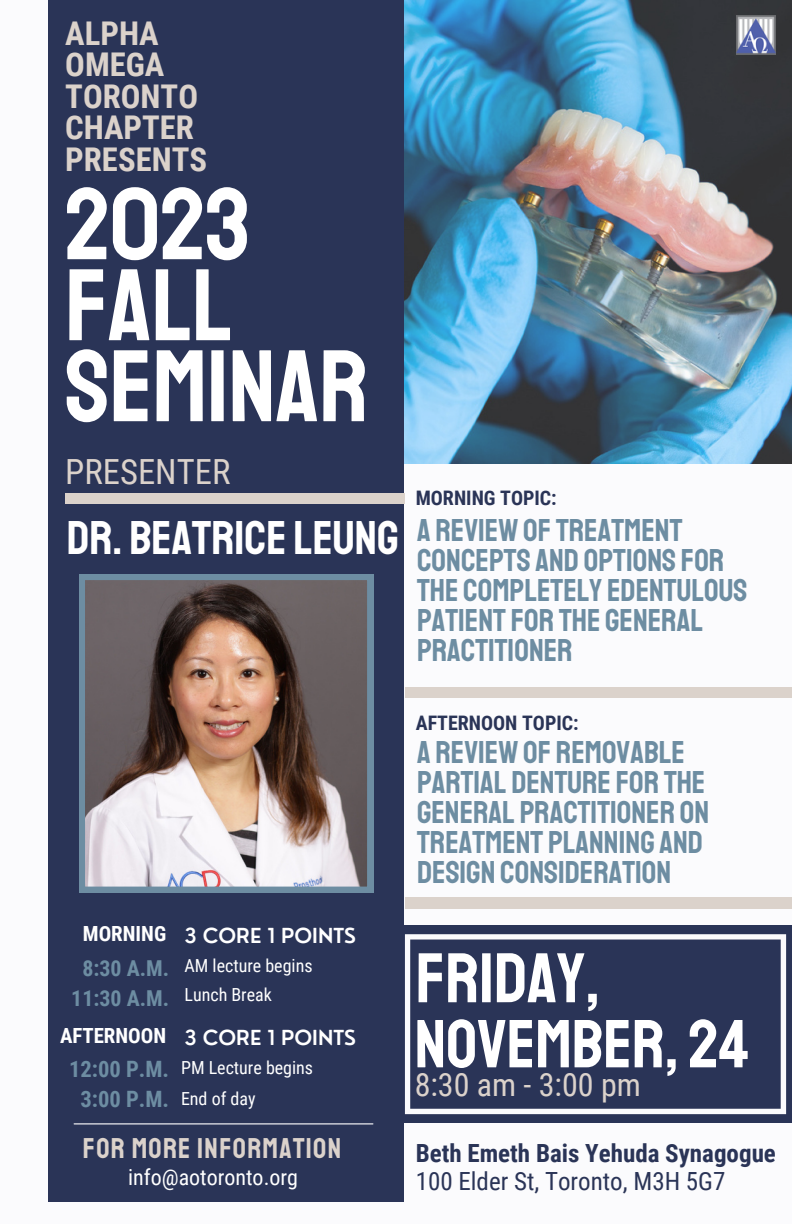
<style>
.page{position:relative;width:792px;height:1224px;background:#fbfbfd}
.page>*{position:absolute;margin:0;border:0;box-sizing:border-box;transform-origin:0 0}
.t1{font:101.8px/81px "Staatliches";color:#fff}
.t2{font:70.4px "Staatliches";color:#fff}
.t3{font:68px "Staatliches";color:#fff}
.t4{font:48px "Staatliches";color:#fff}
.t5{font:34.6px "Roboto Condensed";color:#dbd2cb}
.t6{font:700 32.6px/31.6px "Roboto Condensed";color:#dbd2cb}
.t7{font:32px/30px "Staatliches";color:#6d8da2}
.t8{font:32px "Roboto Condensed";color:#dbd2cb}
.t9{font:29px "Staatliches";letter-spacing:.045em;color:#dbd2cb}
.t10{font:700 25px "Roboto Condensed";color:#2a3457}
.t11{font:25px "Roboto Condensed";color:#2a3457}
.t12{font:700 22.6px/30px "Roboto Condensed";color:#6d8da2;text-align:center}
.t13{font:22px "Roboto Condensed";color:#fff}
.t14{font:700 22px/30px "Roboto Condensed";color:#6d8da2;text-align:center}
.t15{font:700 20.8px "Roboto Condensed";color:#fff}
.t16{font:600 20.2px "Nourd";color:#fff}
.t17{font:700 20px "Roboto Condensed";color:#2a3457}
.t18{font:18px "Roboto Condensed";color:#fff}
</style>
<div class="page">
<div style="left:60px;top:925px;width:732px;height:198px;background:#2a3457"></div>
<img style="left:404px;top:0;width:388px;height:464px">
<div style="left:49px;top:0;width:355px;height:1212px;background:#2a3457"></div>
<svg style="left:405px;top:934px;width:381px;height:180px"></svg>
<svg style="left:373px;top:681px;width:1px;height:32px"></svg>
<img style="left:736px;top:16px;width:39px;height:39px">
<hr style="left:74px;top:1123px;width:299px;height:2px;background:#fff">
<div style="left:66px;top:493px;width:228px;height:11px;background:#dbd2cb"></div>
<div style="left:177px;top:493px;width:228px;height:11px;background:#dbd2cb"></div>
<div style="left:405px;top:687px;width:228px;height:11px;background:#dbd2cb"></div>
<div style="left:611px;top:687px;width:181px;height:11px;background:#dbd2cb"></div>
<div style="left:405px;top:898px;width:228px;height:10px;background:#dbd2cb"></div>
<div style="left:611px;top:898px;width:181px;height:10px;background:#dbd2cb"></div>
<svg style="left:79px;top:574px;width:294px;height:318px;background:#90827f"></svg>
<p class="t6" style="left:65px;top:18px;width:143px">ALPHA<br>OMEGA<br>TORONTO<br>CHAPTER<br>PRESENTS</p>
<p class="t1" style="left:65px;top:186px;width:186px">2023</p>
<p class="t1" style="left:65px;top:267px;width:305px">FALL<br>SEMINAR</p>
<p class="t5" style="left:65px;top:452px;width:167px">PRESENTER</p>
<p class="t17" style="left:416px;top:486px;width:143px">MORNING TOPIC:</p>
<p class="t4" style="left:67px;top:508px;width:334px">DR. BEATRICE LEUNG</p>
<p class="t7" style="left:417px;top:515px;width:332px">A REVIEWOF TREATMENT<br>CONCEPTS AND OPTIONS FOR<br>THE COMPLETELY EDENTULOUS<br>PATIENT FOR THE GENERAL<br>PRACTITIONER</p>
<p class="t17" style="left:416px;top:711px;width:164px">AFTERNOON TOPIC:</p>
<p class="t15" style="left:83px;top:922px;width:85px">MORNING</p>
<p class="t16" style="left:184px;top:923px;width:173px">3 CORE 1 POINTS</p>
<p class="t14" style="left:71px;top:954px;width:99px">8:30 A.M.<br>11:30 A.M.</p>
<p class="t18" style="left:184px;top:955px;width:130px">AM lecture begins</p>
<p class="t18" style="left:184px;top:985px;width:89px">Lunch Break</p>
<p class="t15" style="left:60px;top:1024px;width:108px">AFTERNOON</p>
<p class="t16" style="left:184px;top:1025px;width:173px">3 CORE 1 POINTS</p>
<p class="t12" style="left:69px;top:1055px;width:101px">12:00 P.M.<br>3:00 P.M.</p>
<p class="t18" style="left:181px;top:1057px;width:134px">PM Lecture begins</p>
<p class="t18" style="left:181px;top:1088px;width:76px">End of day</p>
<p class="t9" style="left:83px;top:1130px;width:260px">FOR MORE INFORMATION</p>
<p class="t13" style="left:128px;top:1164px;width:171px">info@aotoronto.org</p>
<p class="t7" style="left:417px;top:738px;width:294px">A REVIEWOF REMOVABLE<br>PARTIAL DENTURE FOR THE<br>GENERAL PRACTITIONER ON<br>TREATMENT PLANNING AND<br>DESIGN CONSIDERATION</p>
<p class="t2" style="left:416px;top:935px;width:186px">FRIDAY,</p>
<p class="t3" style="left:415px;top:1003px;width:336px">NOVEMBER, 24</p>
<p class="t8" style="left:415px;top:1066px;width:228px">8:30 am - 3:00 pm</p>
<p class="t10" style="left:416px;top:1139px;width:362px">Beth Emeth Bais Yehuda Synagogue</p>
<p class="t11" style="left:416px;top:1167px;width:311px">100 Elder St, Toronto, M3H 5G7</p>
</div>
